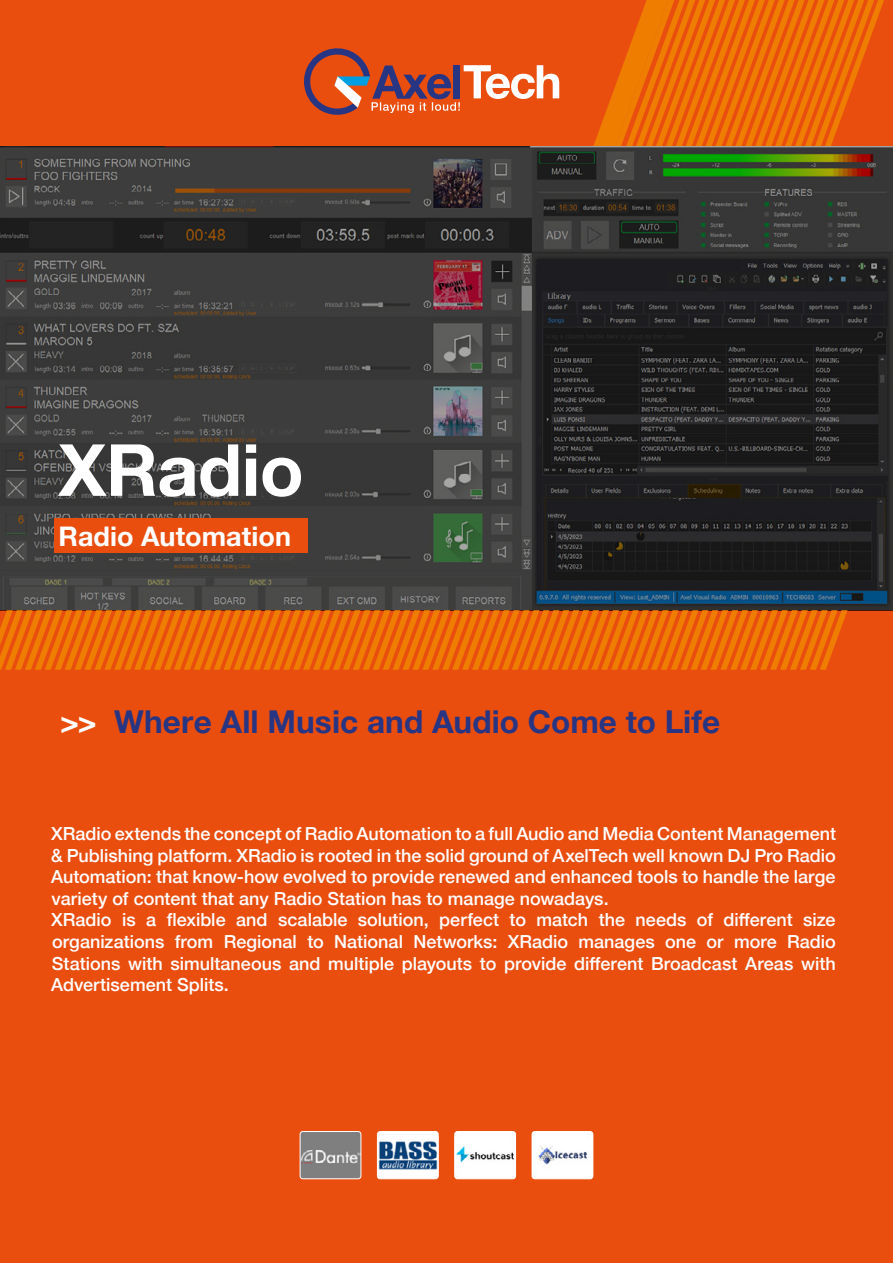
<style>
.page{position:relative;width:893px;height:1263px;background:#e94e0f}
.page>*{position:absolute;margin:0;border:0;box-sizing:border-box;transform-origin:0 0}
.t1{font:700 72px "Helvetica Neue";letter-spacing:-.01em;color:#fff}
.t2{font:700 31.5px "Helvetica Neue";letter-spacing:.005em;color:#283583}
.t3{font:700 27px "Helvetica Neue";color:#fff}
.t4{font:500 18px/21.6px "Helvetica Neue";color:#fff}
.s1{color:#fff}
</style>
<div class="page">
<svg style="left:581px;top:0;width:312px;height:147px"></svg>
<img style="left:0;top:147px;width:893px;height:457px">
<div style="left:54px;top:518px;width:253px;height:35px;background:#e94e0f"></div>
<svg style="left:304px;top:48px;width:255px;height:67px"></svg>
<svg style="left:0;top:604px;width:893px;height:66px"></svg>
<div style="left:300px;top:1131px;width:61px;height:48px;background:#7f7f7f;border-radius:3px"></div>
<img style="left:302px;top:1150px;width:57px;height:14px">
<div style="left:300px;top:1131px;width:61px;height:48px;border:1px solid #fff;border-radius:3px"></div>
<img style="left:379px;top:1133px;width:58px;height:44px">
<div style="left:377px;top:1131px;width:62px;height:48px;border:1px solid #fff;border-radius:3px"></div>
<img style="left:456px;top:1134px;width:58px;height:43px">
<div style="left:454px;top:1131px;width:62px;height:48px;border:1px solid #fff;border-radius:3px"></div>
<img style="left:534px;top:1134px;width:57px;height:43px">
<div style="left:532px;top:1131px;width:61px;height:48px;border:1px solid #fff;border-radius:3px"></div>
<h1 class="t1" style="left:58px;top:414px;width:247px">XRadio</h1>
<h3 class="t3" style="left:59px;top:515px;width:234px">Radio Automation</h3>
<h2 class="t2" style="left:60px;top:697px;width:661px"><span class="s1">&gt;&gt;</span> Where All Music and Audio Come to Life</h2>
<p class="t4" style="left:51px;top:821px;width:786px">XRadio extends the concept of Radio Automation to a full Audio and Media Content Management &amp; Publishing platform. XRadio is rooted in the solid ground of AxelTech well known DJ Pro Radio Automation: that know-how evolved to provide renewed and enhanced tools to handle the large variety of content that any Radio Station has to manage nowadays.<br>XRadio is a flexible and scalable solution, perfect to match the needs of different size organizations from Regional to National Networks: XRadio manages one or more Radio Stations with simultaneous and multiple playouts to provide different Broadcast Areas with Advertisement Splits.</p>
</div>
